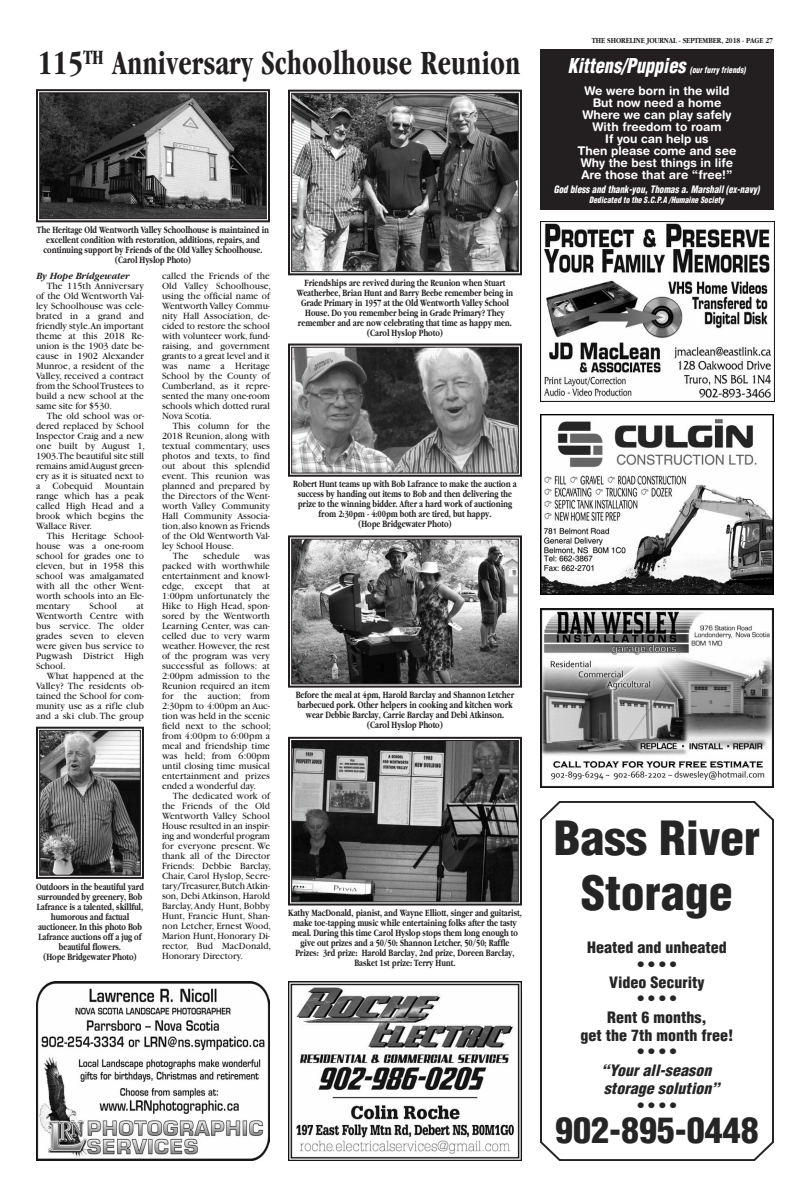
<style>
.page{position:relative;width:810px;height:1197px;background:#fff}
.page>*{position:absolute;margin:0;border:0;box-sizing:border-box;transform-origin:0 0}
.t1{font:900 condensed 46px/55.2px "Helvetica";color:#252525;text-align:center;scale:1.04 1}
.t2{font:700 condensed 35.1px "Garamond";letter-spacing:.01em;color:#231f20;scale:.85 1}
.t3{font:900 condensed 34.5px "Helvetica";color:#252525;scale:1.04 1}
.t4{font:italic 900 condensed 20px "Helvetica";color:#fff;scale:.9 1}
.t5{font:900 condensed 15.3px/18.4px "Helvetica";color:#252525;text-align:center;scale:1.04 1}
.t6{font:italic 900 condensed 15.3px/18.4px "Helvetica";color:#252525;scale:1.04 1}
.t7{font:700 12px/12px "Helvetica Rounded";color:#fff;text-align:center}
.t8{font:10px/10px "Garamond";letter-spacing:.01em;color:#231f20;text-align:justify;scale:.95 1}
.t9{font:700 10px/10px "Garamond";color:#231f20;text-align:center;scale:.75 1}
.t10{font:italic 900 condensed 10px "Helvetica";color:#fff;scale:.9 1}
.t11{font:italic 700 10px "Garamond";color:#231f20;scale:.9 1}
.t12{font:italic 900 condensed 8.5px "Helvetica";color:#fff;scale:.9 1}
.t13{font:700 8px "Garamond";color:#231f20;scale:.85 1}
</style>
<div class="page">
<div style="left:540px;top:50px;width:234px;height:160px;background:#231f20"></div>
<img style="left:540px;top:222px;width:234px;height:180px">
<img style="left:36px;top:981px;width:234px;height:180px">
<img style="left:288px;top:981px;width:234px;height:180px">
<img style="left:540px;top:608px;width:234px;height:180px">
<img style="left:540px;top:415px;width:234px;height:180px">
<svg style="left:540px;top:801px;width:234px;height:360px"></svg>
<img style="left:293px;top:541px;width:224px;height:141px">
<div style="left:288px;top:535px;width:234px;height:153px;border:2px solid #231f20"></div>
<div style="left:291px;top:539px;width:228px;height:145px;border:1px solid #231f20"></div>
<img style="left:41px;top:732px;width:98px;height:142px">
<div style="left:36px;top:727px;width:108px;height:152px;border:2px solid #231f20"></div>
<div style="left:39px;top:730px;width:102px;height:146px;border:1px solid #231f20"></div>
<img style="left:41px;top:94px;width:224px;height:123px">
<div style="left:36px;top:89px;width:234px;height:133px;border:2px solid #231f20"></div>
<div style="left:39px;top:92px;width:228px;height:127px;border:1px solid #231f20"></div>
<img style="left:293px;top:742px;width:224px;height:158px">
<div style="left:288px;top:737px;width:234px;height:169px;border:2px solid #231f20"></div>
<div style="left:291px;top:740px;width:228px;height:162px;border:1px solid #231f20"></div>
<img style="left:293px;top:95px;width:224px;height:175px">
<div style="left:288px;top:90px;width:234px;height:185px;border:2px solid #231f20"></div>
<div style="left:291px;top:93px;width:228px;height:179px;border:1px solid #231f20"></div>
<img style="left:293px;top:349px;width:224px;height:122px">
<div style="left:288px;top:344px;width:234px;height:133px;border:2px solid #231f20"></div>
<div style="left:291px;top:347px;width:228px;height:126px;border:1px solid #231f20"></div>
<p class="t13" style="left:592px;top:37px;width:215px">THE SHORELINE JOURNAL - SEPTEMBER, 2018 - PAGE 27</p>
<h2 class="t2" style="left:38px;top:50px;width:569px">115<sup>TH</sup> Anniversary Schoolhouse Reunion</h2>
<h3 class="t4" style="left:568px;top:58px;width:136px">Kittens/Puppies</h3>
<p class="t12" style="left:690px;top:67px;width:65px">(ourfurry friends)</p>
<p class="t7" style="left:578px;top:86px;width:160px">We were born in the wild<br>But now need a home<br>Where we can play safely<br>With freedom to roam<br>If you can help us<br>Then please come and see<br>Why the best things in life<br>Are those that are “free!”</p>
<p class="t10" style="left:554px;top:186px;width:232px">God bless and thank-you,Thomas a.Marshall(ex-navy)</p>
<p class="t12" style="left:589px;top:197px;width:151px">Dedicated to the S.C.P.A /Humaine Society</p>
<p class="t9" style="left:37px;top:226px;width:311px">The Heritage Old Wentworth Valley Schoolhouse is maintained in excellent condition with restoration, additions, repairs, and continuing support by Friends of the Old Valley Schoolhouse. (Carol Hyslop Photo)</p>
<p class="t11" style="left:36px;top:272px;width:105px">By Hope Bridgewater</p>
<p class="t8" style="left:36px;top:282px;width:115px;text-indent:11px">The 115th Anniversary of the Old Wentworth Val&shy;ley Schoolhouse was cele&shy;brated in a grand and friendly style.An important theme at this 2018 Re&shy;union is the 1903 date be&shy;cause in 1902 Alexander Munroe, a resident of the Valley, received a contract from the School Trustees to build a new school at the same site for $530.</p>
<p class="t8" style="left:36px;top:412px;width:116px;text-indent:11px">The old school was or&shy;dered replaced by School Inspector Craig and a new one built by August 1, 1903.The beautiful site still remains amid August green&shy;ery as it is situated next to a Cobequid Mountain range which has a peak called High Head and a brook which begins the Wallace River.</p>
<p class="t8" style="left:36px;top:532px;width:115px;text-indent:11px">This Heritage School&shy;house was a one-room school for grades one to eleven, but in 1958 this school was amalgamated with all the other Went&shy;worth schools into an Ele&shy;mentary</p>
<p class="t8" style="left:90px;top:602px;width:31px">School</p>
<p class="t8" style="left:36px;top:602px;width:115px;text-indent:101px">at Wentworth Centre with bus service. The older grades seven to eleven were given bus service to Pugwash District High School.</p>
<p class="t8" style="left:36px;top:672px;width:115px;text-indent:11px">What happened at the Valley? The residents ob&shy;tained the School for com&shy;munity use as a rifle club and a ski club. The group</p>
<p class="t9" style="left:36px;top:882px;width:145px">Outdoors in the beautiful yard surrounded by greenery, Bob<br>Lafrance is a talented, skillful, humorous and factual auctioneer. In this photo Bob<br>Lafrance auctions off a jug of beautiful flowers.<br>(Hope Bridgewater Photo)</p>
<p class="t8" style="left:162px;top:271px;width:116px">called the Friends of the Old Valley Schoolhouse, using the official name of Wentworth Valley Commu&shy;nity Hall Association, de&shy;cided to restore the school with volunteer work, fund&shy;raising, and government grants to a great level and it was name a Heritage School by the County of Cumberland, as it repre&shy;sented the many one-room schools which dotted rural Nova Scotia.</p>
<p class="t8" style="left:173px;top:421px;width:104px">This column for the</p>
<p class="t8" style="left:162px;top:431px;width:115px">2018 Reunion, along with</p>
<p class="t8" style="left:162px;top:441px;width:115px">textual commentary, uses</p>
<p class="t8" style="left:162px;top:451px;width:115px">photos and texts, to find</p>
<p class="t8" style="left:162px;top:461px;width:115px">out about this splendid</p>
<p class="t8" style="left:162px;top:471px;width:115px">event. This reunion was</p>
<p class="t8" style="left:162px;top:481px;width:115px">planned and prepared by</p>
<p class="t8" style="left:162px;top:491px;width:115px">the Directors of the Went-</p>
<p class="t8" style="left:162px;top:501px;width:115px">worth Valley Community</p>
<p class="t8" style="left:162px;top:511px;width:115px">Hall Community Associa-</p>
<p class="t8" style="left:162px;top:521px;width:115px">tion, also known as Friends</p>
<p class="t8" style="left:162px;top:531px;width:115px">of the Old Wentworth Val-</p>
<p class="t8" style="left:162px;top:541px;width:77px">ley School House.</p>
<p class="t8" style="left:173px;top:551px;width:18px">The</p>
<p class="t8" style="left:203px;top:551px;width:40px">schedule</p>
<p class="t8" style="left:162px;top:551px;width:116px;text-indent:92px">was packed with worthwhile entertainment and knowl&shy;edge, except that at 1:00pm unfortunately the Hike to High Head, spon&shy;sored by the Wentworth Learning Center, was can&shy;celled due to very warm weather. However, the rest of the program was very successful as follows: at 2:00pm admission to the Reunion required an item for the auction; from 2:30pm to 4:00pm an Auc&shy;tion was held in the scenic field next to the school; from 4:00pm to 6:00pm a meal and friendship time was held; from 6:00pm until closing time musical entertainment and prizes ended a wonderful day.</p>
<p class="t8" style="left:162px;top:791px;width:116px;text-align:left;text-indent:11px">The dedicated work of the Friends of the Old<br>Wentworth Valley School<br>House resulted in an inspir&shy;ing and wonderful program for everyone present. We thank all of the Director<br>Friends: Debbie Barclay,<br>Chair, Carol Hyslop, Secre&shy;tary/Treasurer, Butch Atkin&shy;son, Debi Atkinson, Harold<br>Barclay, Andy Hunt, Bobby<br>Hunt, Francie Hunt, Shan&shy;non Letcher, Ernest Wood,<br>Marion Hunt, Honorary Di&shy;rector, Bud MacDonald,<br>Honorary Directory.</p>
<p class="t9" style="left:297px;top:279px;width:290px">Friendships are revived during the Reunion when Stuart Weatherbee, Brian Hunt and Barry Beebe remember being in Grade Primary in 1957 at the Old Wentworth Valley School House. Do you remember being in Grade Primary? They remember and are now celebrating that time as happy men. (Carol Hyslop Photo)</p>
<p class="t9" style="left:293px;top:480px;width:299px">Robert Hunt teams up with Bob Lafrance to make the auction a success by handing out items to Bob and then delivering the prize to the winning bidder. After a hard work of auctioning from 2:30pm - 4:00pm both are tired, but happy.<br>(Hope Bridgewater Photo)</p>
<p class="t9" style="left:296px;top:691px;width:293px">Before the meal at 4pm, Harold Barclay and Shannon Letcher barbecued pork. Other helpers in cooking and kitchen work wear Debbie Barclay, Carrie Barclay and Debi Atkinson. (Carol Hyslop Photo)</p>
<p class="t9" style="left:288px;top:909px;width:313px">Kathy MacDonald, pianist, and Wayne Elliott, singer and guitarist, make toe-tapping music while entertaining folks after the tasty meal. During this time Carol Hyslop stops them long enough to give out prizes and a 50/50: Shannon Letcher, 50/50; Raffle Prizes: 3rd prize: Harold Barclay, 2nd prize, Doreen Barclay, Basket 1st prize: Terry Hunt.</p>
<h1 class="t1" style="left:554px;top:815px;width:200px">Bass River<br>Storage</h1>
<h3 class="t5" style="left:587px;top:940px;width:136px">Heated and unheated</h3>
<h3 class="t5" style="left:609px;top:956px;width:93px">• • • •<br>Video Security</h3>
<h3 class="t5" style="left:581px;top:991px;width:148px">• • • •<br>Rent 6 months,<br>get the 7th month free!</h3>
<h3 class="t5" style="left:638px;top:1044px;width:39px">• • • •</h3>
<h3 class="t6" style="left:601px;top:1062px;width:119px">“Yourall-season storage solution”</h3>
<h3 class="t5" style="left:638px;top:1097px;width:39px">• • • •</h3>
<h3 class="t3" style="left:555px;top:1118px;width:198px">902-895-0448</h3>
</div>
